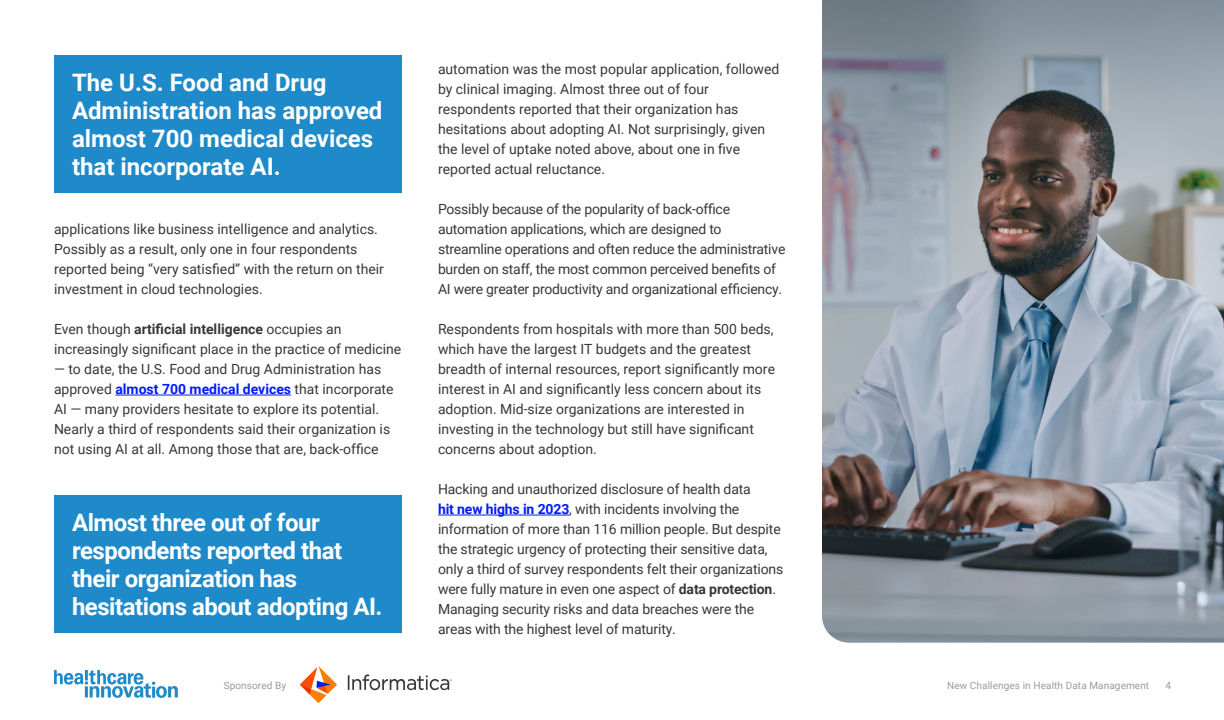
<style>
.page{position:relative;width:1224px;height:720px;background:#fff}
.page>*{position:absolute;margin:0;border:0;box-sizing:border-box;transform-origin:0 0}
.t1{font:700 24px/28px "Roboto";letter-spacing:-.02em;color:#fff}
.t2{font:700 24px/28px "Roboto";color:#fff}
.t3{font:14px/20px "Roboto";color:#373737}
.t4{font:10px "Roboto";letter-spacing:.01em;color:#9b9b9b}
.s1{font-weight:700}
.s2{font-weight:700;color:#001aff}
</style>
<div class="page">
<svg style="left:300px;top:666px;width:37px;height:37px"></svg>
<svg style="left:348px;top:674px;width:104px;height:16px"></svg>
<svg style="left:54px;top:670px;width:124px;height:28px"></svg>
<hr style="left:115px;top:395px;width:176px;height:1px;background:#001aff">
<hr style="left:438px;top:515px;width:131px;height:1px;background:#001aff">
<div style="left:54px;top:55px;width:348px;height:138px;background:#1f8ac9"></div>
<div style="left:54px;top:495px;width:348px;height:138px;background:#1f8ac9"></div>
<img style="left:822px;top:0;width:402px;height:643px">
<h1 class="t2" style="left:72px;top:67px;width:312px">The U.S. Food and Drug<br>Administration has approved almost 700 medical devices that incorporate AI.</h1>
<p class="t3" style="left:54px;top:219px;width:331px">applications like business intelligence and analytics.<br>Possibly as a result, only one in four respondents reported being “very satisfied” with the return on their investment in cloud technologies.</p>
<p class="t3" style="left:54px;top:319px;width:349px">Even though <span class="s1">artificial intelligence</span> occupies an increasingly significant place in the practice of medicine</p>
<p class="t3" style="left:54px;top:359px;width:341px">— to date, the U.S. Food and Drug Administration has approved <span class="s2">almost 700 medical devices</span> that incorporate AI — many providers hesitate to explore its potential.<br>Nearly a third of respondents said their organization is not using AI at all. Among those that are, back-office</p>
<h1 class="t1" style="left:72px;top:508px;width:312px">Almost three out of four respondents reported that their organization has hesitations about adopting AI.</h1>
<p class="t3" style="left:438px;top:59px;width:343px">automation was the most popular application, followed by clinical imaging. Almost three out of four respondents reported that their organization has hesitations about adopting AI. Not surprisingly, given the level of uptake noted above, about one in five reported actual reluctance.</p>
<p class="t3" style="left:438px;top:199px;width:349px">Possibly because of the popularity of back-office automation applications, which are designed to streamline operations and often reduce the administrative burden on staff, the most common perceived benefits of AI were greater productivity and organizational efficiency.</p>
<p class="t3" style="left:438px;top:319px;width:339px">Respondents from hospitals with more than 500 beds, which have the largest IT budgets and the greatest breadth of internal resources, report significantly more interest in AI and significantly less concern about its adoption. Mid-size organizations are interested in investing in the technology but still have significant concerns about adoption.</p>
<p class="t3" style="left:438px;top:479px;width:347px">Hacking and unauthorized disclosure of health data<br><span class="s2">hit new highs in 2023</span>, with incidents involving the information of more than 116 million people. But despite the strategic urgency of protecting their sensitive data, only a third of survey respondents felt their organizations were fully mature in even one aspect of <span class="s1">data protection</span>.<br>Managing security risks and data breaches were the areas with the highest level of maturity.</p>
<p class="t4" style="left:224px;top:678px;width:64px">Sponsored By</p>
<p class="t4" style="left:947px;top:678px;width:204px">New Challenges in Health Data Management</p>
<p class="t4" style="left:1166px;top:678px;width:7px">4</p>
</div>
